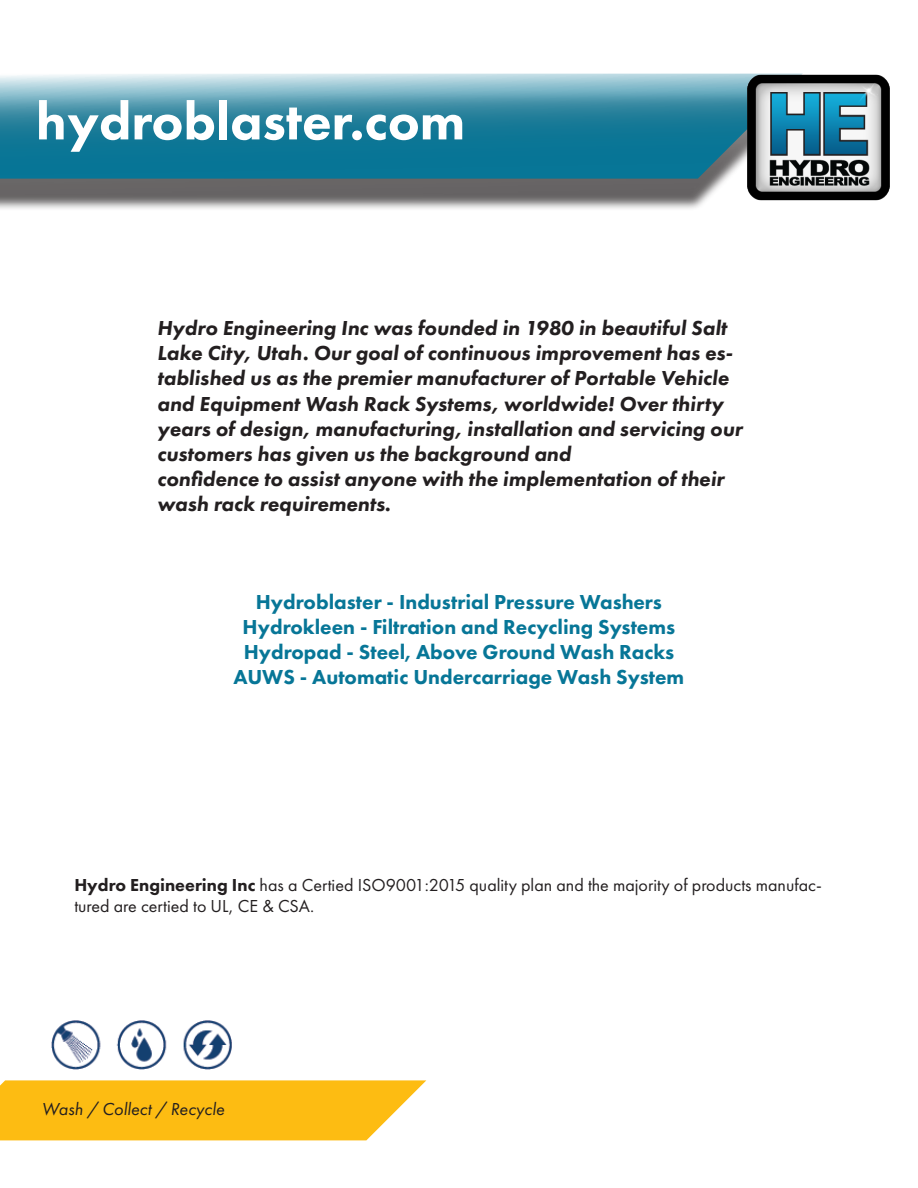
<style>
.page{position:relative;width:918px;height:1188px;background:#fff}
.page>*{position:absolute;margin:0;border:0;box-sizing:border-box;transform-origin:0 0}
.t1{font:800 54px "Futura PT";color:#fff}
.t2{font:italic 800 21px/25.2px "Futura PT";color:#231f20}
.t3{font:800 21px "Futura PT";color:#077697}
.t4{font:18px/21.6px "Futura PT";color:#231f20}
.t5{font:italic 18px "Futura PT";color:#231f20}
.s1{font-weight:800}
</style>
<div class="page">
<div style="left:0;top:90px;width:806px;height:121px;background:#231f20;opacity:.7"></div>
<svg style="left:1px;top:74px;width:697px;height:105px;background:#388ea7"></svg>
<div style="left:0;top:1080px;width:396px;height:60px;background:#fdbc12"></div>
<img style="left:746px;top:74px;width:144px;height:129px">
<img style="left:51px;top:1020px;width:181px;height:50px">
<p class="t1" style="left:36px;top:88px;width:431px">hydroblaster.com</p>
<p class="t2" style="left:157px;top:315px;width:587px">Hydro Engineering Inc was founded in 1980 in beautiful Salt Lake City, Utah. Our goal of continuous improvement has es&shy;tablished us as the premier manufacturer of Portable Vehicle and Equipment Wash Rack Systems, worldwide! Over thirty years of design, manufacturing, installation and servicing our customers has given us the background and</p>
<p class="t2" style="left:157px;top:466px;width:569px">confidence to assist anyone with the implementation of their wash rack requirements.</p>
<p class="t3" style="left:256px;top:589px;width:408px">Hydroblaster - Industrial Pressure Washers</p>
<p class="t3" style="left:243px;top:614px;width:434px">Hydrokleen - Filtration and Recycling Systems</p>
<p class="t3" style="left:244px;top:639px;width:432px">Hydropad - Steel, Above Ground Wash Racks</p>
<p class="t3" style="left:234px;top:664px;width:452px">AUWS - Automatic Undercarriage Wash System</p>
<p class="t4" style="left:74px;top:874px;width:749px"><span class="s1">Hydro Engineering Inc</span> has a Certied ISO9001:2015 quality plan and the majority of products manufac&shy;tured are certied to UL, CE &amp; CSA.</p>
<p class="t5" style="left:42px;top:1098px;width:184px">Wash / Collect / Recycle</p>
</div>
